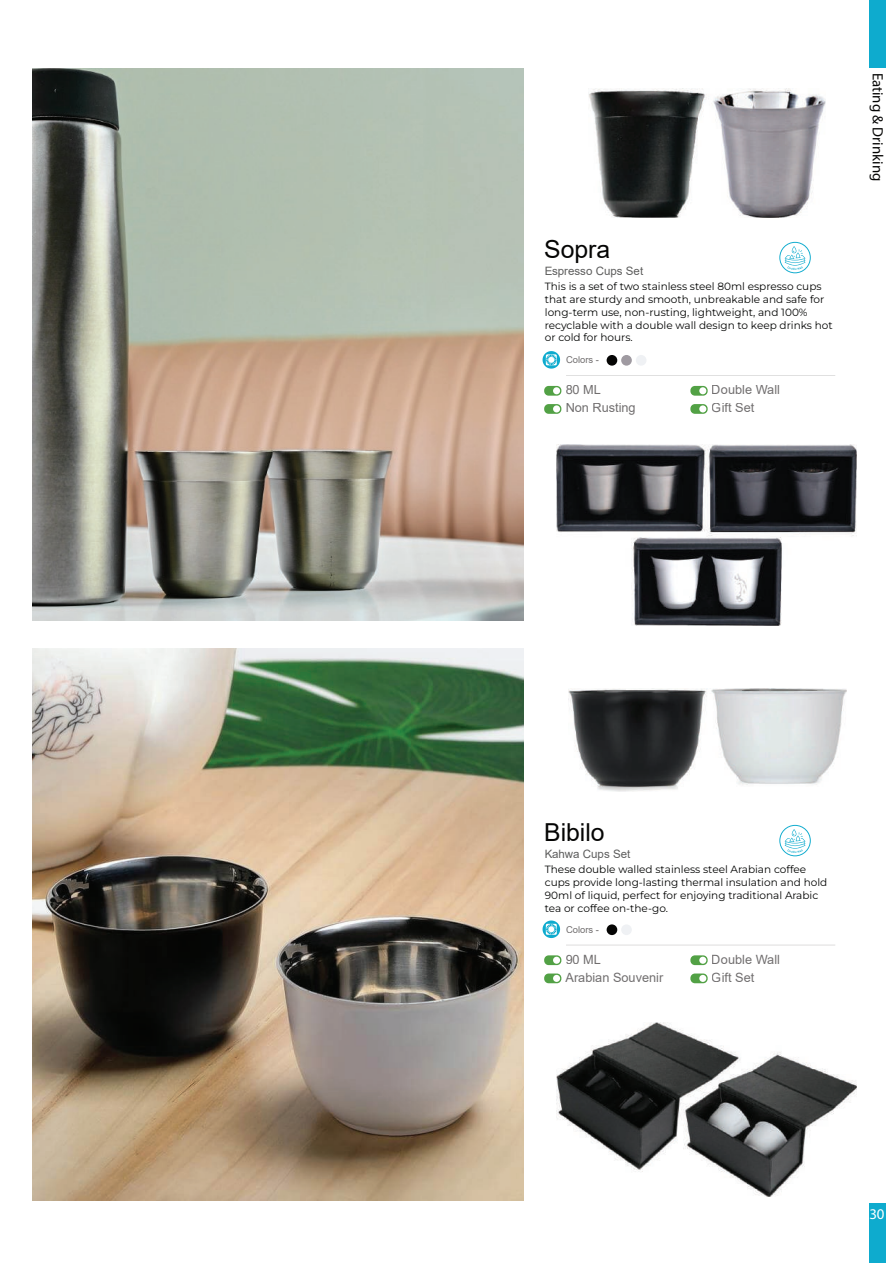
<style>
.page{position:relative;width:893px;height:1263px;background:#fff}
.page>*{position:absolute;margin:0;border:0;box-sizing:border-box;transform-origin:0 0}
.t1{font:24.75px "Arial";color:#050504}
.t2{font:14.85px "Myriad Pro";color:#050504}
.t3{font:14.85px "Myriad Pro";color:#fff}
.t4{font:12.75px/18.1px "Arial";color:#231f20}
.t5{font:11.55px "Arial";color:#050504}
.t6{font:10.5px/12.8px "Montserrat";color:#050605}
.t7{font:9.45px "Arial";color:#231f20}
</style>
<div class="page">
<div style="left:869px;top:0;width:17px;height:67px;background:#0eabce"></div>
<div style="left:869px;top:1203px;width:17px;height:60px;background:#0eabce"></div>
<img style="left:556px;top:445px;width:300px;height:180px">
<img style="left:33px;top:69px;width:490px;height:551px">
<img style="left:33px;top:648px;width:490px;height:553px">
<img style="left:557px;top:1022px;width:299px;height:174px">
<img style="left:569px;top:689px;width:277px;height:102px">
<img style="left:588px;top:89px;width:237px;height:128px">
<hr style="left:566px;top:375px;width:269px;height:1px;background:#231f20">
<svg style="left:543px;top:351px;width:17px;height:18px"></svg>
<div style="left:607px;top:355px;width:10px;height:11px;background:#050504;border-radius:50%"></div>
<div style="left:621px;top:355px;width:11px;height:11px;background:#9f9aa1;border-radius:50%"></div>
<div style="left:636px;top:355px;width:10px;height:11px;background:#eff1f4;border-radius:50%"></div>
<svg style="left:544px;top:386px;width:17px;height:10px"></svg>
<div style="left:553px;top:387px;width:7px;height:7px;background:#fff;border-radius:50%"></div>
<svg style="left:544px;top:404px;width:17px;height:10px"></svg>
<div style="left:553px;top:405px;width:7px;height:7px;background:#fff;border-radius:50%"></div>
<svg style="left:690px;top:386px;width:18px;height:10px"></svg>
<div style="left:699px;top:387px;width:7px;height:7px;background:#fff;border-radius:50%"></div>
<svg style="left:690px;top:404px;width:18px;height:10px"></svg>
<div style="left:699px;top:405px;width:7px;height:7px;background:#fff;border-radius:50%"></div>
<hr style="left:566px;top:945px;width:269px;height:1px;background:#231f20">
<svg style="left:543px;top:920px;width:17px;height:18px"></svg>
<div style="left:607px;top:924px;width:10px;height:11px;background:#050504;border-radius:50%"></div>
<div style="left:621px;top:924px;width:11px;height:11px;background:#eff1f4;border-radius:50%"></div>
<svg style="left:544px;top:955px;width:17px;height:10px"></svg>
<div style="left:553px;top:957px;width:7px;height:7px;background:#fff;border-radius:50%"></div>
<svg style="left:544px;top:973px;width:17px;height:10px"></svg>
<div style="left:553px;top:975px;width:7px;height:7px;background:#fff;border-radius:50%"></div>
<svg style="left:690px;top:955px;width:18px;height:10px"></svg>
<div style="left:699px;top:957px;width:7px;height:7px;background:#fff;border-radius:50%"></div>
<svg style="left:690px;top:973px;width:18px;height:10px"></svg>
<div style="left:699px;top:975px;width:7px;height:7px;background:#fff;border-radius:50%"></div>
<svg style="left:779px;top:242px;width:32px;height:31px"></svg>
<svg style="left:779px;top:825px;width:32px;height:31px"></svg>
<h1 class="t1" style="left:544px;top:232px;width:68px">Sopra</h1>
<p class="t5" style="left:544px;top:263px;width:100px">Espresso Cups Set</p>
<p class="t6" style="left:545px;top:280px;width:289px">This is a set of two stainless steel 80ml espresso cups that are sturdy and smooth, unbreakable and safe for long-term use, non-rusting, lightweight, and 100% recyclable with a double wall design to keep drinks hot or cold for hours.</p>
<p class="t7" style="left:566px;top:353px;width:35px">Colors -</p>
<p class="t4" style="left:565px;top:399px;width:72px">Non Rusting</p>
<p class="t4" style="left:565px;top:381px;width:37px">80 ML</p>
<p class="t4" style="left:712px;top:381px;width:70px">Double Wall<br>Gift Set</p>
<h2 class="t2" style="left:887px;top:73px;width:110px;rotate:90deg">Eating &amp; Drinking</h2>
<h1 class="t1" style="left:544px;top:815px;width:62px">Bibilo</h1>
<p class="t5" style="left:544px;top:846px;width:88px">Kahwa Cups Set</p>
<p class="t6" style="left:545px;top:863px;width:284px">These double walled stainless steel Arabian coffee cups provide long-lasting thermal insulation and hold 90ml of liquid, perfect for enjoying traditional Arabic tea or coffee on-the-go.</p>
<p class="t7" style="left:566px;top:923px;width:35px">Colors -</p>
<p class="t4" style="left:565px;top:968px;width:99px">Arabian Souvenir</p>
<p class="t4" style="left:565px;top:950px;width:37px">90 ML</p>
<p class="t4" style="left:712px;top:950px;width:70px">Double Wall<br>Gift Set</p>
<h2 class="t3" style="left:869px;top:1204px;width:17px">30</h2>
</div>
